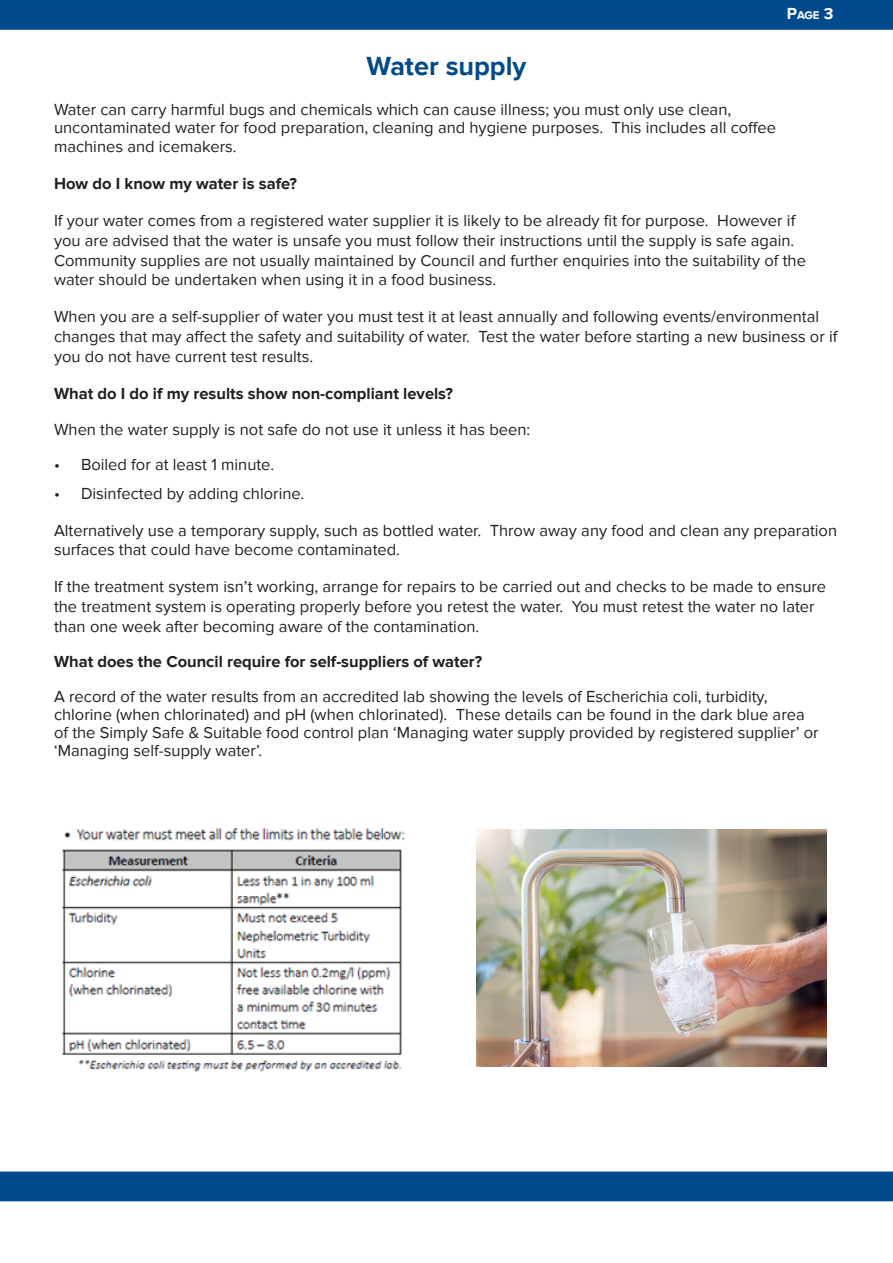
<style>
.page{position:relative;width:893px;height:1263px;background:#fff}
.page>*{position:absolute;margin:0;border:0;box-sizing:border-box;transform-origin:0 0}
.HEADING_2{font:700 27px "Proxima Nova";color:#004a8d}
.t1{font:16.5px/19.8px "Proxima Nova";color:#231f20}
.t2{font:700 16.5px "Proxima Nova";color:#231f20}
.t3{font:700 11.55px "Proxima Nova A";color:#fff}
.s1{font-size:16.5px}
</style>
<div class="page">
<div style="left:0;top:0;width:893px;height:30px;background:#004a8d"></div>
<div style="left:0;top:1171px;width:893px;height:30px;background:#004a8d"></div>
<img style="left:62px;top:828px;width:343px;height:244px">
<img style="left:476px;top:829px;width:351px;height:238px">
<p class="t3" style="left:787px;top:9px;width:48px"><span class="s1">P</span>age <span class="s1">3</span></p>
<p class="HEADING_2" style="left:367px;top:51px;width:161px">Water supply</p>
<p class="t1" style="left:54px;top:100px;width:724px;line-height:18px">Water can carry harmful bugs and chemicals which can cause illness; you must only use clean, uncontaminated water for food preparation, cleaning and hygiene purposes. This includes all coffee</p>
<p class="t1" style="left:54px;top:137px;width:184px">machines and icemakers.</p>
<p class="t2" style="left:54px;top:174px;width:245px">How do I know my water is safe?</p>
<p class="t1" style="left:54px;top:211px;width:753px">If your water comes from a registered water supplier it is likely to be already fit for purpose. However if you are advised that the water is unsafe you must follow their instructions until the supply is safe again.<br>Community supplies are not usually maintained by Council and further enquiries into the suitability of the water should be undertaken when using it in a food business.</p>
<p class="t1" style="left:54px;top:307px;width:785px">When you are a self-supplier of water you must test it at least annually and following events/environmental changes that may affect the safety and suitability of water. Test the water before starting a new business or if you do not have current test results.</p>
<p class="t2" style="left:54px;top:384px;width:400px">What do I do if my results show non-compliant levels?</p>
<p class="t1" style="left:54px;top:420px;width:478px">When the water supply is not safe do not use it unless it has been:</p>
<p class="t1" style="left:54px;top:455px;width:222px">• Boiled for at least 1 minute.</p>
<p class="t1" style="left:54px;top:484px;width:252px">• Disinfected by adding chlorine.</p>
<p class="t1" style="left:54px;top:520px;width:785px">Alternatively use a temporary supply, such as bottled water. Throw away any food and clean any preparation surfaces that could have become contaminated.</p>
<p class="t1" style="left:54px;top:577px;width:774px">If the treatment system isn’t working, arrange for repairs to be carried out and checks to be made to ensure the treatment system is operating properly before you retest the water. You must retest the water no later than one week after becoming aware of the contamination.</p>
<p class="t2" style="left:54px;top:652px;width:430px">What does the Council require for self-suppliers of water?</p>
<p class="t1" style="left:54px;top:688px;width:766px;line-height:18px">A record of the water results from an accredited lab showing the levels of Escherichia coli, turbidity, chlorine (when chlorinated) and pH (when chlorinated). These details can be found in the dark blue area of the Simply Safe &amp; Suitable food control plan ‘Managing water supply provided by registered supplier’ or ‘Managing self-supply water’.</p>
</div>
